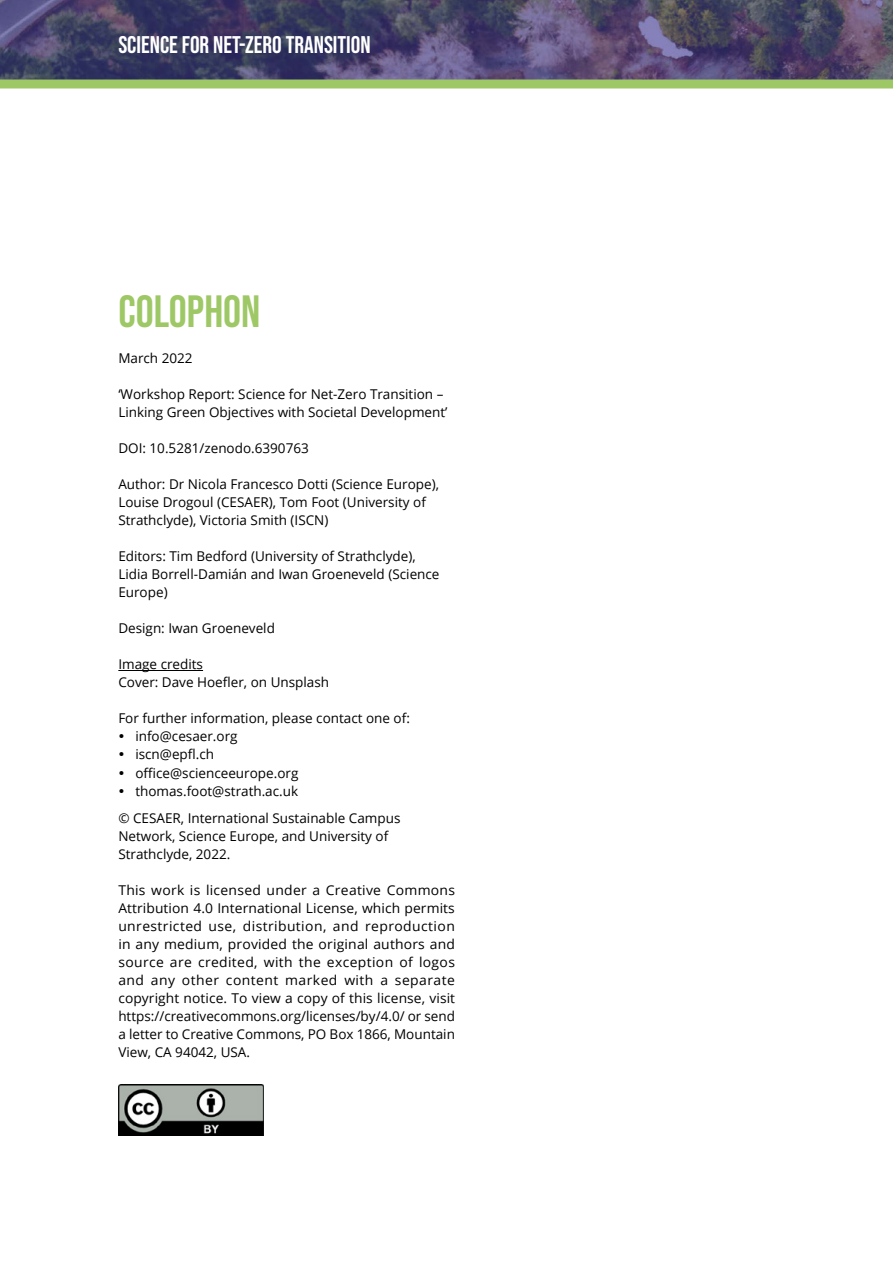
<style>
.page{position:relative;width:893px;height:1263px;background:#fff}
.page>*{position:absolute;margin:0;border:0;box-sizing:border-box;transform-origin:0 0}
.Heading_1{font:45px "Bebas Neue";color:#9ec866}
.t1{font:24px "Bebas Neue";color:#fff}
.Colophon{font:13.5px/18px "Open Sans";color:#000}
</style>
<div class="page">
<img style="left:0;top:0;width:893px;height:80px">
<div style="left:0;top:80px;width:893px;height:9px;background:#9ec866"></div>
<hr style="left:118px;top:670px;width:85px;height:1px;background:#000">
<img style="left:118px;top:1085px;width:145px;height:50px">
<h2 class="t1" style="left:118px;top:31px;width:254px">SCIENCE FOR NET-ZERO TRANSITION</h2>
<p class="Heading_1" style="left:118px;top:286px;width:144px">COLOPHON</p>
<p class="Colophon" style="left:118px;top:349px;width:76px">March 2022</p>
<p class="Colophon" style="left:118px;top:385px;width:331px">‘Workshop Report: Science for Net-Zero Transition –<br>Linking Green Objectives with Societal Development’</p>
<p class="Colophon" style="left:118px;top:439px;width:192px">DOI: 10.5281/zenodo.6390763</p>
<p class="Colophon" style="left:118px;top:475px;width:322px">Author: Dr Nicola Francesco Dotti (Science Europe),<br>Louise Drogoul (CESAER), Tom Foot (University of<br>Strathclyde), Victoria Smith (ISCN)</p>
<p class="Colophon" style="left:118px;top:547px;width:323px">Editors: Tim Bedford (University of Strathclyde),<br>Lidia Borrell-Damián and Iwan Groeneveld (Science<br>Europe)</p>
<p class="Colophon" style="left:118px;top:619px;width:158px">Design: Iwan Groeneveld</p>
<p class="Colophon" style="left:118px;top:655px;width:86px">Image credits</p>
<p class="Colophon" style="left:118px;top:673px;width:212px">Cover: Dave Hoefler, on Unsplash</p>
<p class="Colophon" style="left:118px;top:709px;width:293px">For further information, please contact one of:</p>
<p class="Colophon" style="left:135px;top:727px;width:104px">info@cesaer.org</p>
<p class="Colophon" style="left:135px;top:745px;width:80px">iscn@epfl.ch</p>
<p class="Colophon" style="left:135px;top:763px;width:165px">office@scienceeurope.org</p>
<p class="Colophon" style="left:135px;top:781px;width:164px">thomas.foot@strath.ac.uk</p>
<p class="Colophon" style="left:118px;top:808px;width:284px">© CESAER, International Sustainable Campus<br>Network, Science Europe, and University of<br>Strathclyde, 2022.</p>
<p class="Colophon" style="left:118px;top:880px;width:338px;text-align:justify">This work is licensed under a Creative Commons Attribution 4.0 International License, which permits unrestricted use, distribution, and reproduction in any medium, provided the original authors and source are credited, with the exception of logos and any other content marked with a separate copyright notice. To view a copy of this license, visit https://creativecommons.org/licenses/by/4.0/ or send a letter to Creative Commons, PO Box 1866, Mountain View, CA 94042, USA.</p>
</div>
